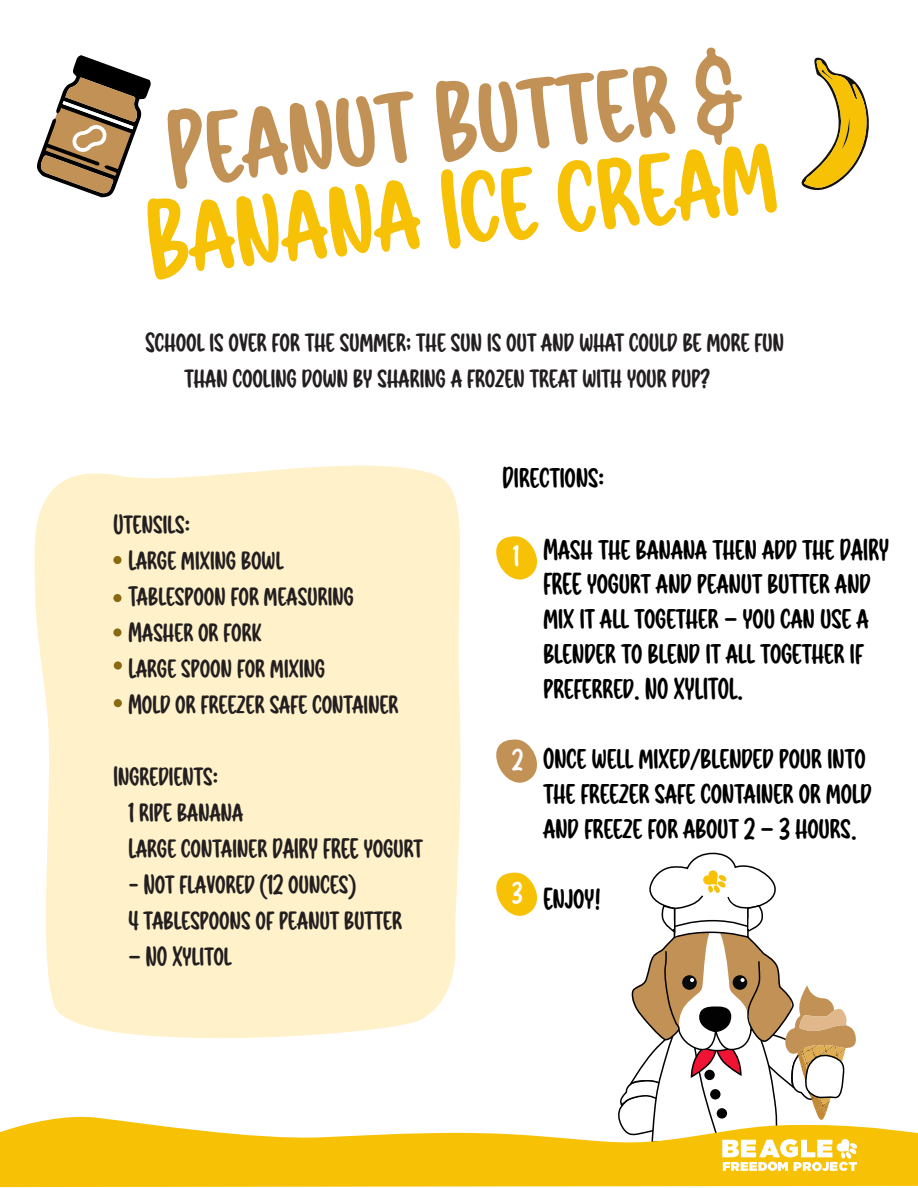
<style>
.page{position:relative;width:918px;height:1188px;background:#fff}
.page>*{position:absolute;margin:0;border:0;box-sizing:border-box;transform-origin:0 0}
.t1{font:105.45px "Burger Kids";color:#f7c105;scale:1.06 1}
.t2{font:105.45px "Burger Kids";color:#c29156;scale:1.06 1}
.t3{font:29.1px/35px "Burger Kids";color:#000}
.t4{font:29.1px "Burger Kids";color:#fff}
.t5{font:27px/36px "Burger Kids";color:#231f20}
</style>
<div class="page">
<svg style="left:34px;top:465px;width:427px;height:573px;background:#fff3cf"></svg>
<svg style="left:496px;top:536px;width:41px;height:44px"></svg>
<svg style="left:496px;top:739px;width:41px;height:44px"></svg>
<svg style="left:496px;top:872px;width:41px;height:44px"></svg>
<svg style="left:801px;top:57px;width:68px;height:133px"></svg>
<svg style="left:37px;top:55px;width:114px;height:142px"></svg>
<div style="left:113px;top:556px;width:9px;height:8px;background:#896a12;border-radius:50%"></div>
<div style="left:113px;top:594px;width:9px;height:8px;background:#896a12;border-radius:50%"></div>
<div style="left:113px;top:628px;width:9px;height:9px;background:#896a12;border-radius:50%"></div>
<div style="left:114px;top:661px;width:8px;height:9px;background:#896a12;border-radius:50%"></div>
<div style="left:114px;top:699px;width:8px;height:8px;background:#896a12;border-radius:50%"></div>
<svg style="left:0;top:1116px;width:918px;height:71px;fill:#f7c105"></svg>
<svg style="left:616px;top:852px;width:243px;height:319px"></svg>
<h1 class="t2" style="left:161px;top:85px;width:543px;rotate:-6deg">Peanut Butter &amp;</h1>
<h1 class="t1" style="left:140px;top:175px;width:599px;rotate:-6deg">Banana Ice cream</h1>
<p class="t5" style="left:184px;top:326px;width:601px;text-indent:-39px">School is over for the summer; the sun is out and what could be more fun than cooling down by sharing a frozen treat with your pup?</p>
<p class="t5" style="left:128px;top:508px;width:272px;text-indent:-15px">Utensils:<br>Large mixing bowl<br>Tablespoon for measuring<br>Masher or fork<br>Large spoon for mixing<br>Mold or freezer safe container</p>
<p class="t5" style="left:128px;top:760px;width:296px;text-indent:-15px">Ingredients:<br>1 ripe banana<br>Large container DAIRY FREE yogurt</p>
<p class="t5" style="left:128px;top:868px;width:275px">- Not flavored (12 ounces)<br>4 tablespoons of peanut butter</p>
<p class="t5" style="left:128px;top:940px;width:105px">– NO Xylitol</p>
<p class="t3" style="left:503px;top:462px;width:103px">Directions:</p>
<p class="t4" style="left:513px;top:542px;width:8px">1</p>
<p class="t4" style="left:512px;top:746px;width:13px">2</p>
<p class="t4" style="left:512px;top:879px;width:12px">3</p>
<p class="t3" style="left:543px;top:533px;width:347px">Mash the banana then add the DAIRY<br>FREE yogurt and peanut butter and mix it all together – you can use a blender to blend it all together if preferred. NO XYLITOL.</p>
<p class="t3" style="left:543px;top:743px;width:330px">Once well mixed/blended pour into the freezer safe container or mold and freeze for about 2 – 3 hours.</p>
<p class="t3" style="left:543px;top:882px;width:59px">Enjoy!</p>
</div>
